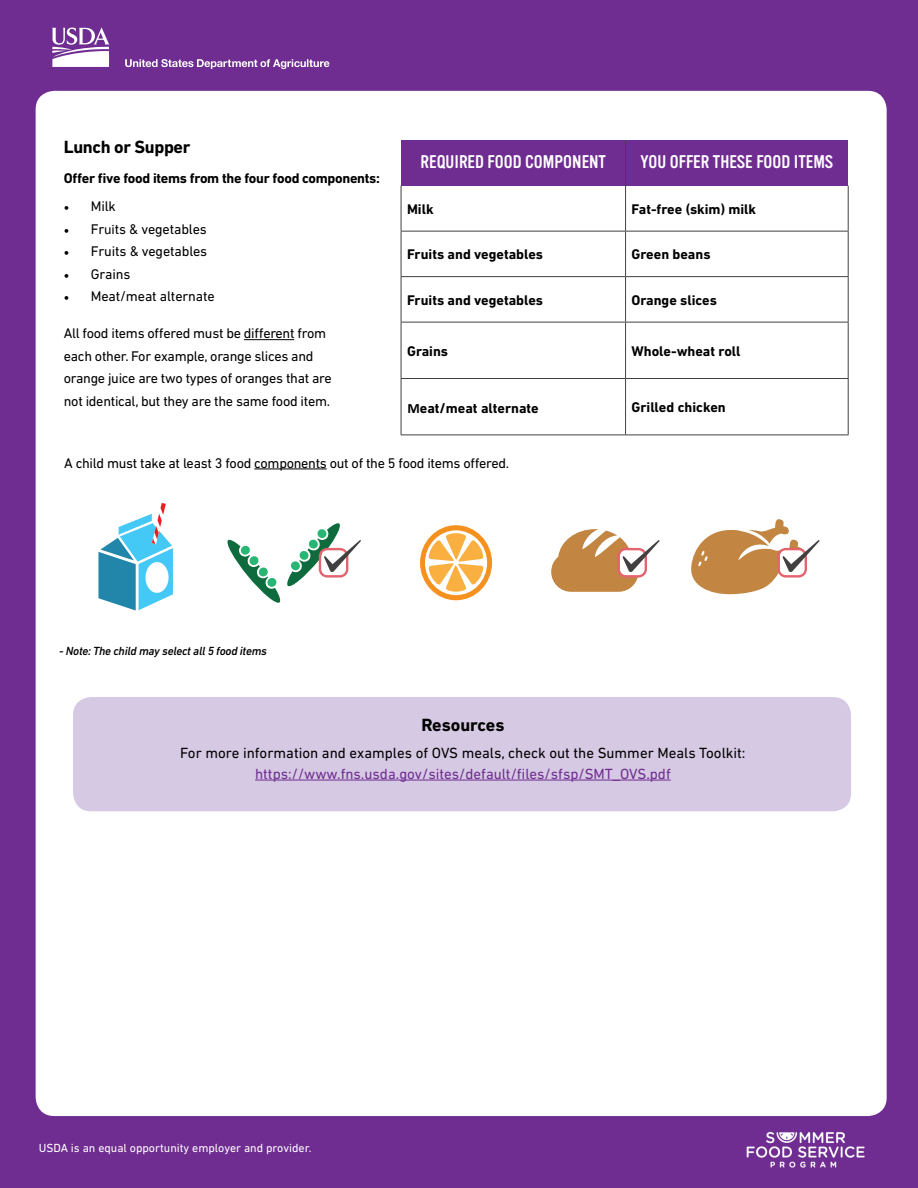
<style>
.page{position:relative;width:918px;height:1188px;background:#6f2c91}
.page>*{position:absolute;margin:0;border:0;box-sizing:border-box;transform-origin:0 0}
.t1{font:18px "Vinyl OT";color:#fff}
.t2{font:700 18px "DIN Next LT Pro";letter-spacing:-.02em;color:#000}
.t3{font:700 18px "DIN Next LT Pro";color:#000}
.t4{font:15px/21px "DIN Next LT Pro";color:#000;text-align:center}
.t5{font:14.25px/22.5px "DIN Next LT Pro";letter-spacing:-.02em;color:#000}
.t6{font:700 14.25px "DIN Next LT Pro";color:#000}
.t7{font:700 14.25px "DIN Next LT Pro";letter-spacing:-.02em;color:#000}
.t8{font:12px "DIN Next LT Pro";color:#fff}
.t9{font:italic 500 12px "DIN Next LT Pro";letter-spacing:-.02em;color:#000}
.s1{font-family:"Minion Pro"}
.s2{font-family:"Calibri"}
.s3{color:#6f2c91}
</style>
<div class="page">
<div style="left:36px;top:92px;width:850px;height:1023px;background:#fff;border-radius:18px"></div>
<svg style="left:52px;top:27px;width:58px;height:40px"></svg>
<svg style="left:125px;top:59px;width:204px;height:10px"></svg>
<hr style="left:244px;top:339px;width:50px;height:1px;background:#000">
<hr style="left:254px;top:469px;width:73px;height:1px;background:#000">
<div style="left:401px;top:140px;width:225px;height:46px;background:#6f2c91"></div>
<div style="left:626px;top:140px;width:222px;height:46px;background:#6f2c91"></div>
<hr style="left:625px;top:140px;width:1px;height:46px;background:#414042">
<hr style="left:401px;top:186px;width:1px;height:45px;background:#414042">
<hr style="left:625px;top:186px;width:1px;height:45px;background:#414042">
<hr style="left:848px;top:186px;width:1px;height:45px;background:#414042">
<hr style="left:401px;top:231px;width:225px;height:1px;background:#414042">
<hr style="left:401px;top:232px;width:1px;height:44px;background:#414042">
<hr style="left:626px;top:231px;width:223px;height:1px;background:#414042">
<hr style="left:625px;top:232px;width:1px;height:44px;background:#414042">
<hr style="left:848px;top:232px;width:1px;height:44px;background:#414042">
<hr style="left:401px;top:276px;width:225px;height:1px;background:#414042">
<hr style="left:401px;top:277px;width:1px;height:45px;background:#414042">
<hr style="left:626px;top:276px;width:223px;height:1px;background:#414042">
<hr style="left:625px;top:277px;width:1px;height:45px;background:#414042">
<hr style="left:848px;top:277px;width:1px;height:45px;background:#414042">
<hr style="left:401px;top:322px;width:225px;height:1px;background:#414042">
<hr style="left:401px;top:322px;width:1px;height:56px;background:#414042">
<hr style="left:626px;top:322px;width:223px;height:1px;background:#414042">
<hr style="left:625px;top:322px;width:1px;height:56px;background:#414042">
<hr style="left:848px;top:322px;width:1px;height:56px;background:#414042">
<hr style="left:401px;top:378px;width:225px;height:1px;background:#414042">
<hr style="left:401px;top:379px;width:1px;height:56px;background:#414042">
<hr style="left:626px;top:378px;width:223px;height:1px;background:#414042">
<hr style="left:625px;top:379px;width:1px;height:56px;background:#414042">
<hr style="left:848px;top:379px;width:1px;height:56px;background:#414042">
<hr style="left:401px;top:435px;width:225px;height:1px;background:#414042">
<hr style="left:626px;top:435px;width:223px;height:1px;background:#414042">
<svg style="left:98px;top:503px;width:75px;height:108px"></svg>
<svg style="left:420px;top:525px;width:72px;height:75px"></svg>
<svg style="left:691px;top:519px;width:129px;height:76px"></svg>
<div style="left:73px;top:697px;width:778px;height:114px;background:#d6c9e3;border-radius:18px"></div>
<hr style="left:255px;top:780px;width:416px;height:1px;background:#6f2c91">
<svg style="left:227px;top:523px;width:134px;height:80px"></svg>
<svg style="left:551px;top:529px;width:109px;height:63px"></svg>
<img style="left:746px;top:1131px;width:119px;height:37px">
<h3 class="t2" style="left:64px;top:136px;width:128px">Lunch or Supper</h3>
<p class="t7" style="left:64px;top:170px;width:318px">Offer five food items from the four food components:</p>
<p class="t5" style="left:64px;top:195px;width:54px"><span class="s1">•</span> Milk</p>
<p class="t5" style="left:64px;top:217px;width:145px"><span class="s1">•</span> Fr<span class="s2">ui</span>ts &amp; vegetables</p>
<p class="t5" style="left:64px;top:240px;width:145px"><span class="s1">•</span> Fruits &amp; vegetables</p>
<p class="t5" style="left:64px;top:262px;width:68px"><span class="s1">•</span> Grains</p>
<p class="t5" style="left:64px;top:285px;width:152px"><span class="s1">•</span> Meat/meat alternate</p>
<p class="t5" style="left:64px;top:322px;width:270px">All food items offered must be different from each other. For example, orange slices and orange juice are two types of oranges that are not identical, but they are the same food item.</p>
<p class="t1" style="left:421px;top:152px;width:187px">REQUIRED FOOD COMPONENT</p>
<p class="t1" style="left:640px;top:152px;width:194px">YOU OFFER THESE FOOD ITEMS</p>
<p class="t6" style="left:407px;top:201px;width:28px">Milk</p>
<p class="t6" style="left:632px;top:201px;width:126px">Fat-free (skim) milk</p>
<p class="t6" style="left:407px;top:246px;width:138px">Fruits and vegetables</p>
<p class="t6" style="left:632px;top:246px;width:80px">Green beans</p>
<p class="t6" style="left:407px;top:292px;width:138px">Fruits and vegetables</p>
<p class="t6" style="left:632px;top:292px;width:87px">Orange slices</p>
<p class="t6" style="left:407px;top:342px;width:43px">Grains</p>
<p class="t6" style="left:632px;top:342px;width:110px">Whole-wheat roll</p>
<p class="t6" style="left:407px;top:400px;width:133px"><span class="s2">M</span>eat/meat alternate</p>
<p class="t6" style="left:632px;top:399px;width:96px">Grilled chicken</p>
<p class="t5" style="left:64px;top:451px;width:447px">A child must take at least 3 food components out of the 5 food items offered.</p>
<p class="t9" style="left:59px;top:644px;width:209px">- Note: The child may select all 5 food items</p>
<h2 class="t3" style="left:421px;top:714px;width:85px">Resources</h2>
<p class="t4" style="left:180px;top:742px;width:567px">For more information and examples of OVS meals, check out the Summer Meals Toolkit: <span class="s3">https://www.fns.usda.gov/sites/default/files/sfsp/SMT_OVS.pdf</span></p>
<p class="t8" style="left:39px;top:1141px;width:274px">USDA is an equal opportunity employer and provider.</p>
</div>
